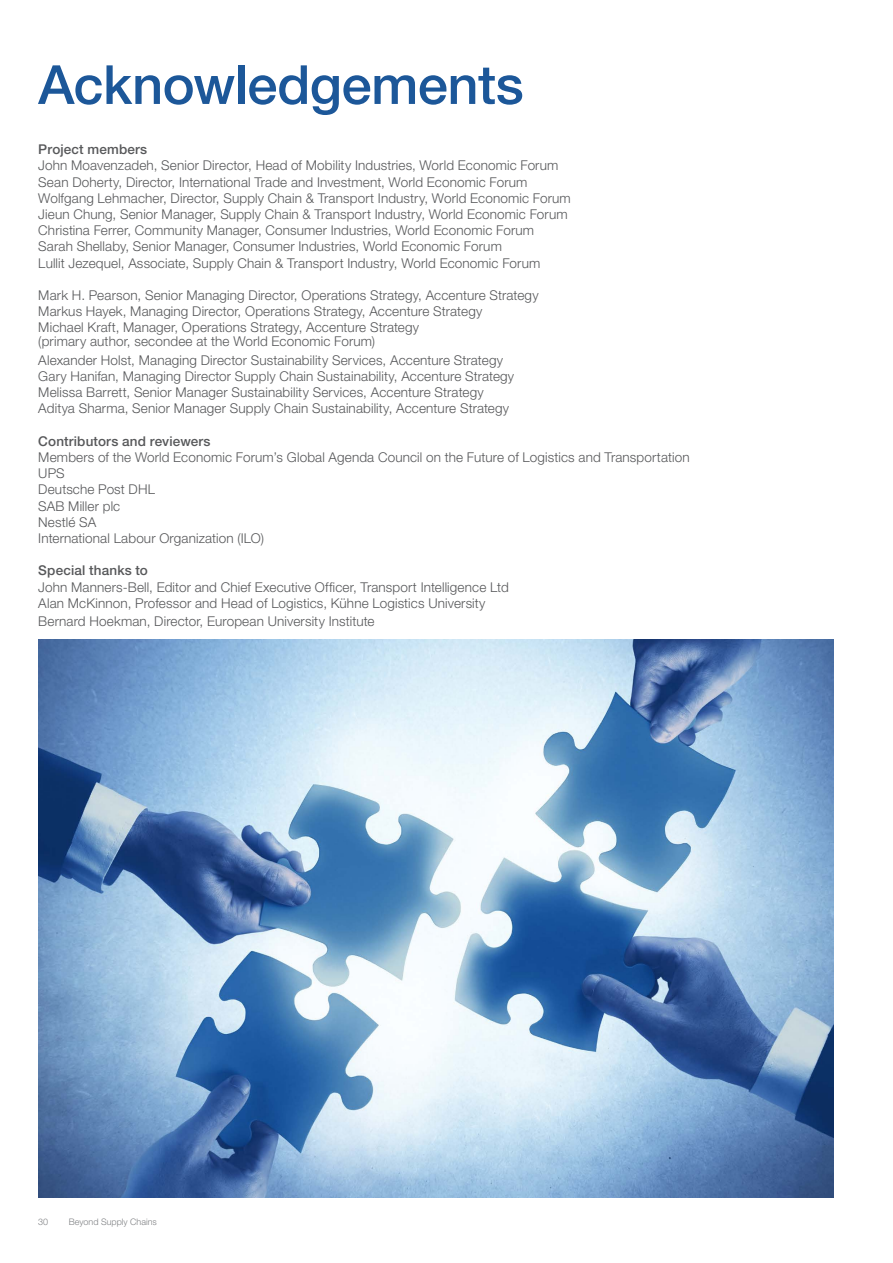
<style>
.page{position:relative;width:893px;height:1263px;background:#fff}
.page>*{position:absolute;margin:0;border:0;box-sizing:border-box;transform-origin:0 0}
.Heading_1{font:500 54px "Helvetica Neue LT Pro";letter-spacing:-.01em;color:#1c5799}
.t1{font:300 13.5px/14.1px "Helvetica Neue LT Pro";letter-spacing:.01em;color:#57585a}
.t2{font:500 13.5px "Helvetica Neue LT Pro";letter-spacing:.01em;color:#57585a}
.t3{font:300 9px "Helvetica Neue LT Pro";color:#808285}
</style>
<div class="page">
<img style="left:38px;top:639px;width:795px;height:558px">
<p class="Heading_1" style="left:38px;top:52px;width:487px">Acknowledgements</p>
<p class="t2" style="left:38px;top:141px;width:110px">Project members</p>
<p class="t1" style="left:38px;top:158px;width:522px">John Moavenzadeh, Senior Director, Head of Mobility Industries, World Economic Forum</p>
<p class="t1" style="left:38px;top:174px;width:491px">Sean Doherty, Director, International Trade and Investment, World Economic Forum</p>
<p class="t1" style="left:38px;top:191px;width:534px">Wolfgang Lehmacher, Director, Supply Chain &amp; Transport Industry, World Economic Forum</p>
<p class="t1" style="left:38px;top:207px;width:531px">Jieun Chung, Senior Manager, Supply Chain &amp; Transport Industry, World Economic Forum</p>
<p class="t1" style="left:38px;top:223px;width:497px">Christina Ferrer, Community Manager, Consumer Industries, World Economic Forum</p>
<p class="t1" style="left:38px;top:239px;width:465px">Sarah Shellaby, Senior Manager, Consumer Industries, World Economic Forum</p>
<p class="t1" style="left:38px;top:255px;width:503px">Lullit Jezequel, Associate, Supply Chain &amp; Transport Industry, World Economic Forum</p>
<p class="t1" style="left:38px;top:288px;width:502px">Mark H. Pearson, Senior Managing Director, Operations Strategy, Accenture Strategy</p>
<p class="t1" style="left:38px;top:304px;width:445px">Markus Hayek, Managing Director, Operations Strategy, Accenture Strategy</p>
<p class="t1" style="left:38px;top:320px;width:382px">Michael Kraft, Manager, Operations Strategy, Accenture Strategy (primary author, secondee at the World Economic Forum)</p>
<p class="t1" style="left:38px;top:353px;width:466px">Alexander Holst, Managing Director Sustainability Services, Accenture Strategy</p>
<p class="t1" style="left:38px;top:369px;width:477px">Gary Hanifan, Managing Director Supply Chain Sustainability, Accenture Strategy</p>
<p class="t1" style="left:38px;top:385px;width:447px">Melissa Barrett, Senior Manager Sustainability Services, Accenture Strategy</p>
<p class="t1" style="left:38px;top:401px;width:472px">Aditya Sharma, Senior Manager Supply Chain Sustainability, Accenture Strategy</p>
<p class="t2" style="left:38px;top:433px;width:174px">Contributors and reviewers</p>
<p class="t1" style="left:38px;top:450px;width:653px">Members of the World Economic Forum’s Global Agenda Council on the Future of Logistics and Transportation</p>
<p class="t1" style="left:38px;top:466px;width:28px">UPS</p>
<p class="t1" style="left:38px;top:482px;width:118px">Deutsche Post DHL</p>
<p class="t1" style="left:38px;top:498px;width:83px">SAB Miller plc</p>
<p class="t1" style="left:38px;top:515px;width:59px">Nestlé SA</p>
<p class="t1" style="left:38px;top:531px;width:227px">International Labour Organization (ILO)</p>
<p class="t2" style="left:38px;top:562px;width:111px">Special thanks to</p>
<p class="t1" style="left:38px;top:579px;width:472px">John Manners-Bell, Editor and Chief Executive Officer, Transport Intelligence Ltd</p>
<p class="t1" style="left:38px;top:596px;width:449px">Alan McKinnon, Professor and Head of Logistics, Kühne Logistics University</p>
<p class="t1" style="left:38px;top:614px;width:338px">Bernard Hoekman, Director, European University Institute</p>
<p class="t3" style="left:38px;top:1216px;width:12px">30</p>
<p class="t3" style="left:69px;top:1216px;width:90px">Beyond Supply Chains</p>
</div>
